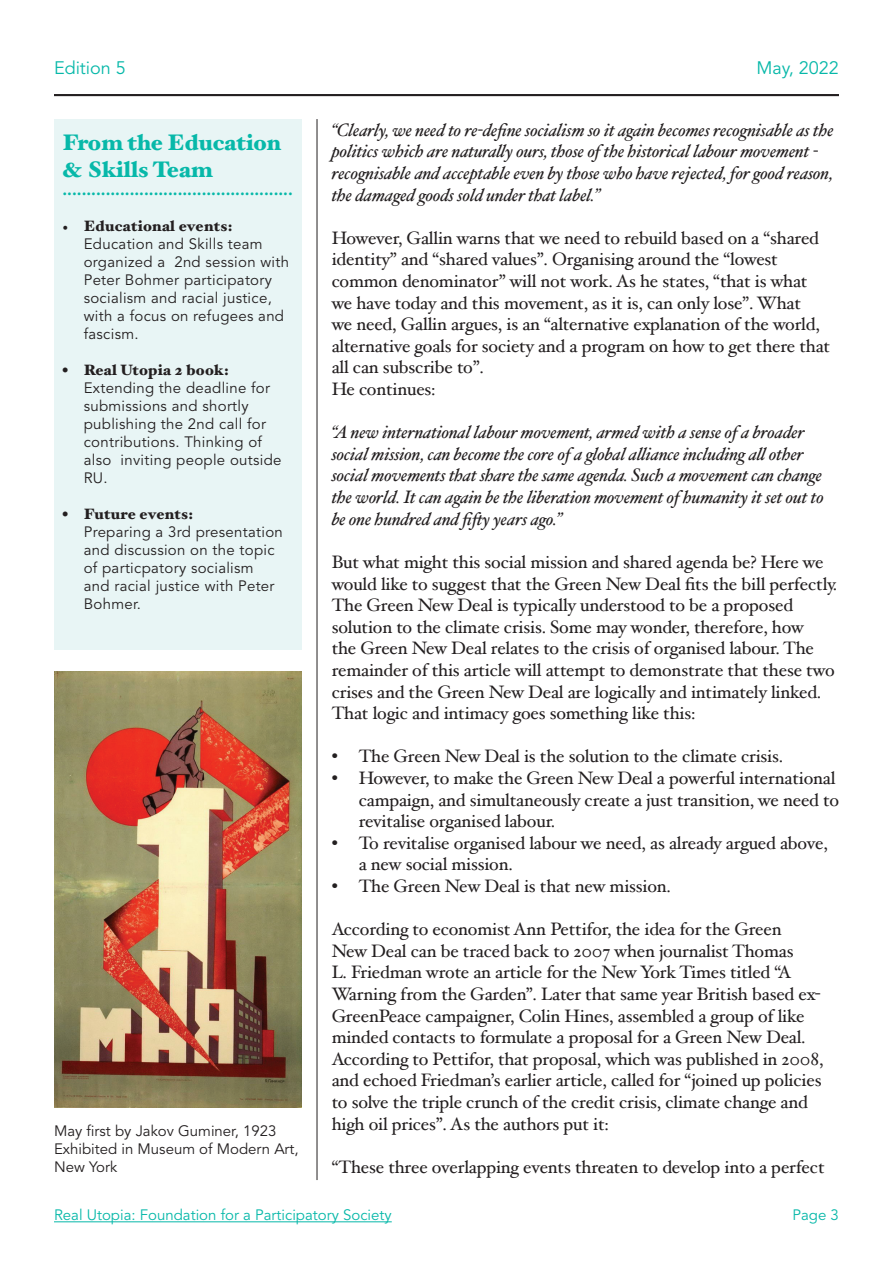
<style>
.page{position:relative;width:893px;height:1263px;background:#fff}
.page>*{position:absolute;margin:0;border:0;box-sizing:border-box;transform-origin:0 0}
.t1{font:900 22.5px/27px "Hoefler Text";color:#07b8a9}
.t2{font:18px/21.6px "Hoefler Text";letter-spacing:-.01em;color:#231f20}
.t3{font:italic 18px/21.6px "Hoefler Text";letter-spacing:-.01em;color:#231f20}
.t4{font:18px "Avenir LT Std";color:#07b8a9}
.t5{font:15px/18px "Avenir LT Std";letter-spacing:.02em;color:#231f20}
.t6{font:15px/18px "Avenir LT Std";color:#231f20}
.t7{font:15px "Avenir LT Std";color:#07b8a9}
.t8{font:900 15px "Hoefler Text";letter-spacing:.02em;color:#231f20}
.t9{font:900 15px "Hoefler Text";color:#07b8a9}
.s1{font-family:"Minion Pro";font-weight:400}
</style>
<div class="page">
<hr style="left:54px;top:1221px;width:338px;height:1px;background:#07b8a9">
<hr style="left:54px;top:94px;width:785px;height:2px;background:#231f20">
<div style="left:54px;top:119px;width:248px;height:530px;background:#e8f5f5"></div>
<hr style="left:317px;top:119px;width:1px;height:1061px;background:#231f20">
<img style="left:54px;top:672px;width:248px;height:436px">
<p class="t4" style="left:54px;top:57px;width:73px">Edition 5</p>
<p class="t1" style="left:63px;top:129px;width:220px">From the Education &amp; Skills Team</p>
<p class="t9" style="left:63px;top:181px;width:232px">................................................</p>
<p class="t8" style="left:63px;top:217px;width:172px"><span class="s1">•</span> Educational events:</p>
<p class="t5" style="left:84px;top:235px;width:207px">Education and Skills team organized a 2nd session with<br>Peter Bohmer participatory socialism and racial justice, with a focus on refugees and fascism.</p>
<p class="t8" style="left:63px;top:361px;width:168px">• Real Utopia 2 book:</p>
<p class="t5" style="left:84px;top:379px;width:199px">Extending the deadline for submissions and shortly publishing the 2nd call for contributions. Thinking of also inviting people outside<br>RU.</p>
<p class="t8" style="left:63px;top:505px;width:132px">• Future events:</p>
<p class="t5" style="left:84px;top:523px;width:201px">Preparing a 3rd presentation and discussion on the topic of particpatory socialism and racial justice with Peter<br>Bohmer.</p>
<p class="t6" style="left:54px;top:1122px;width:246px">May first by Jakov Guminer, 1923<br>Exhibited in Museum of Modern Art,<br>New York</p>
<p class="t4" style="left:756px;top:57px;width:84px">May, 2022</p>
<p class="t3" style="left:332px;top:119px;width:504px">“Clearly, we need to re-define socialism so it again becomes recognisable as the politics which are naturally ours, those of the historical labour movement - recognisable and acceptable even by those who have rejected, for good reason, the damaged goods sold under that label.”</p>
<p class="t2" style="left:332px;top:227px;width:500px">However, Gallin warns that we need to rebuild based on a “shared identity” and “shared values”. Organising around the “lowest common denominator” will not work. As he states, “that is what we have today and this movement, as it is, can only lose”. What<br>we need, Gallin argues, is an “alternative explanation of the world, alternative goals for society and a program on how to get there that all can subscribe to”.<br>He continues:</p>
<p class="t3" style="left:332px;top:421px;width:494px">“A new international labour movement, armed with a sense of a broader social mission, can become the core of a global alliance including all other social movements that share the same agenda. Such a movement can change the world. It can again be the liberation movement of humanity it set out to be one hundred and fifty years ago.”</p>
<p class="t2" style="left:332px;top:551px;width:507px">But what might this social mission and shared agenda be? Here we would like to suggest that the Green New Deal fits the bill perfectly.<br>The Green New Deal is typically understood to be a proposed solution to the climate crisis. Some may wonder, therefore, how<br>the Green New Deal relates to the crisis of organised labour. The remainder of this article will attempt to demonstrate that these two crises and the Green New Deal are logically and intimately linked.<br>That logic and intimacy goes something like this:</p>
<p class="t2" style="left:332px;top:745px;width:453px">• The Green New Deal is the solution to the climate crisis.</p>
<p class="t2" style="left:359px;top:767px;width:482px;text-indent:-27px">• However, to make the Green New Deal a powerful international campaign, and simultaneously create a just transition, we need to revitalise organised labour.</p>
<p class="t2" style="left:359px;top:832px;width:471px;text-indent:-27px">• To revitalise organised labour we need, as already argued above, a new social mission.</p>
<p class="t2" style="left:332px;top:875px;width:341px">• The Green New Deal is that new mission.</p>
<p class="t2" style="left:332px;top:918px;width:493px">According to economist Ann Pettifor, the idea for the Green<br>New Deal can be traced back to 2007 when journalist Thomas<br>L. Friedman wrote an article for the New York Times titled “A Warning from the Garden”. Later that same year British based ex-GreenPeace campaigner, Colin Hines, assembled a group of like minded contacts to formulate a proposal for a Green New Deal.<br>According to Pettifor, that proposal, which was published in 2008, and echoed Friedman’s earlier article, called for “joined up policies to solve the triple crunch of the credit crisis, climate change and high oil prices”. As the authors put it:</p>
<p class="t2" style="left:332px;top:1156px;width:494px">“These three overlapping events threaten to develop into a perfect</p>
<p class="t7" style="left:54px;top:1206px;width:339px">Real Utopia: Foundation for a Participatory Society</p>
<p class="t7" style="left:793px;top:1206px;width:48px">Page 3</p>
</div>
